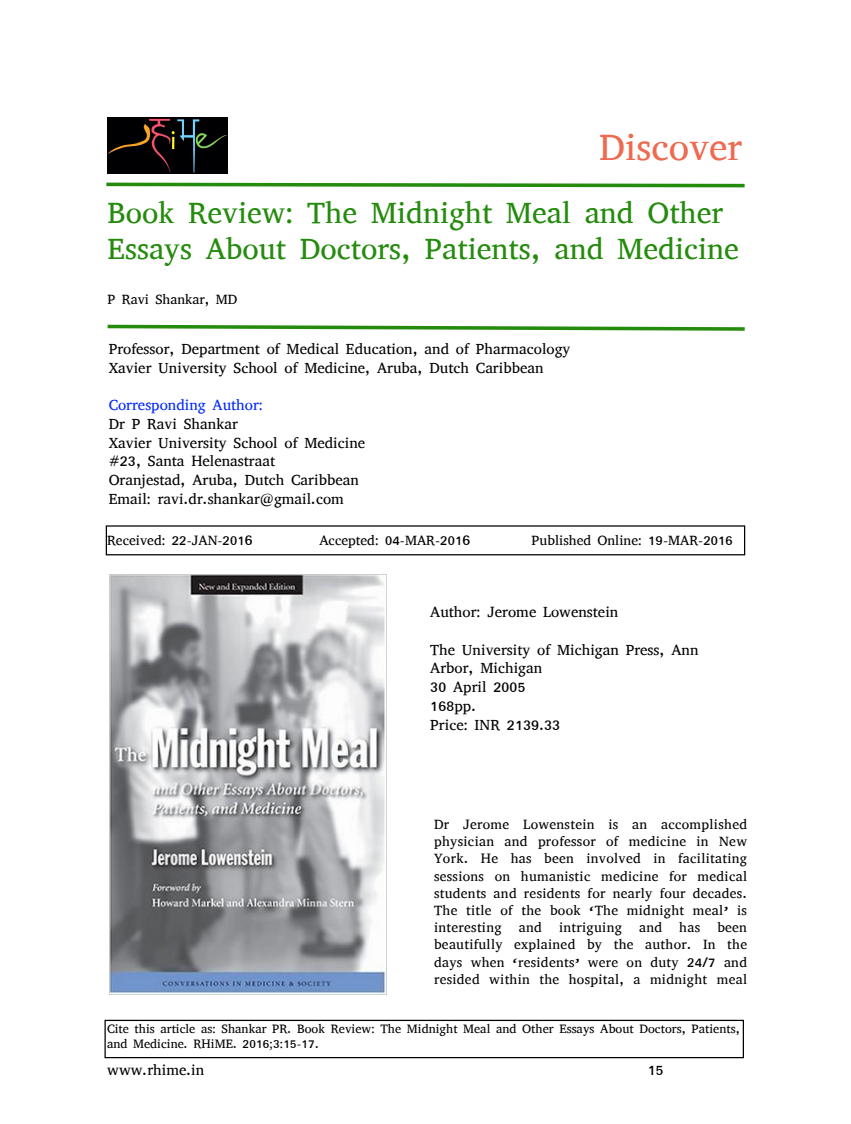
<style>
.page{position:relative;width:851px;height:1124px;background:#fff}
.page>*{position:absolute;margin:0;border:0;box-sizing:border-box;transform-origin:0 0}
.t1{font:37.5px "Abyssinica SIL";color:#ee6a50}
.t2{font:30px/36px "Abyssinica SIL";color:#248b0d}
.t3{font:15px/18.8px "Abyssinica SIL";color:#000}
.t4{font:15px "Abyssinica SIL";color:#0127ff}
.t5{font:13.75px/17.2px "Abyssinica SIL";color:#000;text-align:justify}
.t6{font:12.5px/15px "Abyssinica SIL";color:#000}
.s1{font-size:15px}
</style>
<div class="page">
<div style="left:104px;top:1019px;width:639px;height:39px;border:1px solid #000"></div>
<svg style="left:106px;top:182px;width:639px;height:6px"></svg>
<img style="left:107px;top:118px;width:120px;height:55px">
<svg style="left:107px;top:324px;width:638px;height:7px"></svg>
<div style="left:106px;top:525px;width:639px;height:30px;border:1px solid #000"></div>
<img style="left:109px;top:574px;width:277px;height:420px">
<h1 class="t1" style="left:599px;top:128px;width:145px">Discover</h1>
<h2 class="t2" style="left:108px;top:194px;width:632px">Book Review: The Midnight Meal and Other<br>Essays About Doctors, Patients, and Medicine</h2>
<p class="t5" style="left:108px;top:291px;width:131px">P Ravi Shankar, MD</p>
<p class="t3" style="left:109px;top:339px;width:463px">Professor, Department of Medical Education, and of Pharmacology<br>Xavier University School of Medicine, Aruba, Dutch Caribbean</p>
<p class="t4" style="left:109px;top:397px;width:156px">Corresponding Author:</p>
<p class="t3" style="left:109px;top:414px;width:258px">Dr P Ravi Shankar<br>Xavier University School of Medicine #23, Santa Helenastraat<br>Oranjestad, Aruba, Dutch Caribbean<br>Email: ravi.dr.shankar@gmail.com</p>
<p class="t5" style="left:107px;top:532px;width:147px">Received: 22-JAN-201<span class="s1">6</span></p>
<p class="t5" style="left:319px;top:532px;width:153px">Accepted: 04-MAR-201<span class="s1">6</span></p>
<p class="t5" style="left:531px;top:532px;width:203px">Published Online: 19-MAR-2016</p>
<p class="t3" style="left:430px;top:602px;width:190px">Author: Jerome Lowenstein</p>
<p class="t3" style="left:430px;top:640px;width:270px">The University of Michigan Press, Ann<br>Arbor, Michigan<br>30 April 2005<br>168pp.<br>Price: INR 2139.33</p>
<p class="t5" style="left:434px;top:815px;width:314px">Dr Jerome Lowenstein is an accomplished physician and professor of medicine in New York. He has been involved in facilitating sessions on humanistic medicine for medical students and residents for nearly four decades.<br>The title of the book ‘The midnight meal’ is interesting and intriguing and has been beautifully explained by the author. In the days when ‘residents’ were on duty 24/7 and resided within the hospital, a midnight meal</p>
<p class="t6" style="left:107px;top:1020px;width:634px">Cite this article as: Shankar PR. Book Review: The Midnight Meal and Other Essays About Doctors, Patients, and Medicine. RHiME. 2016;3:15-17.</p>
<p class="t3" style="left:107px;top:1060px;width:98px">www.rhime.in</p>
<p class="t3" style="left:647px;top:1060px;width:18px">15</p>
</div>
